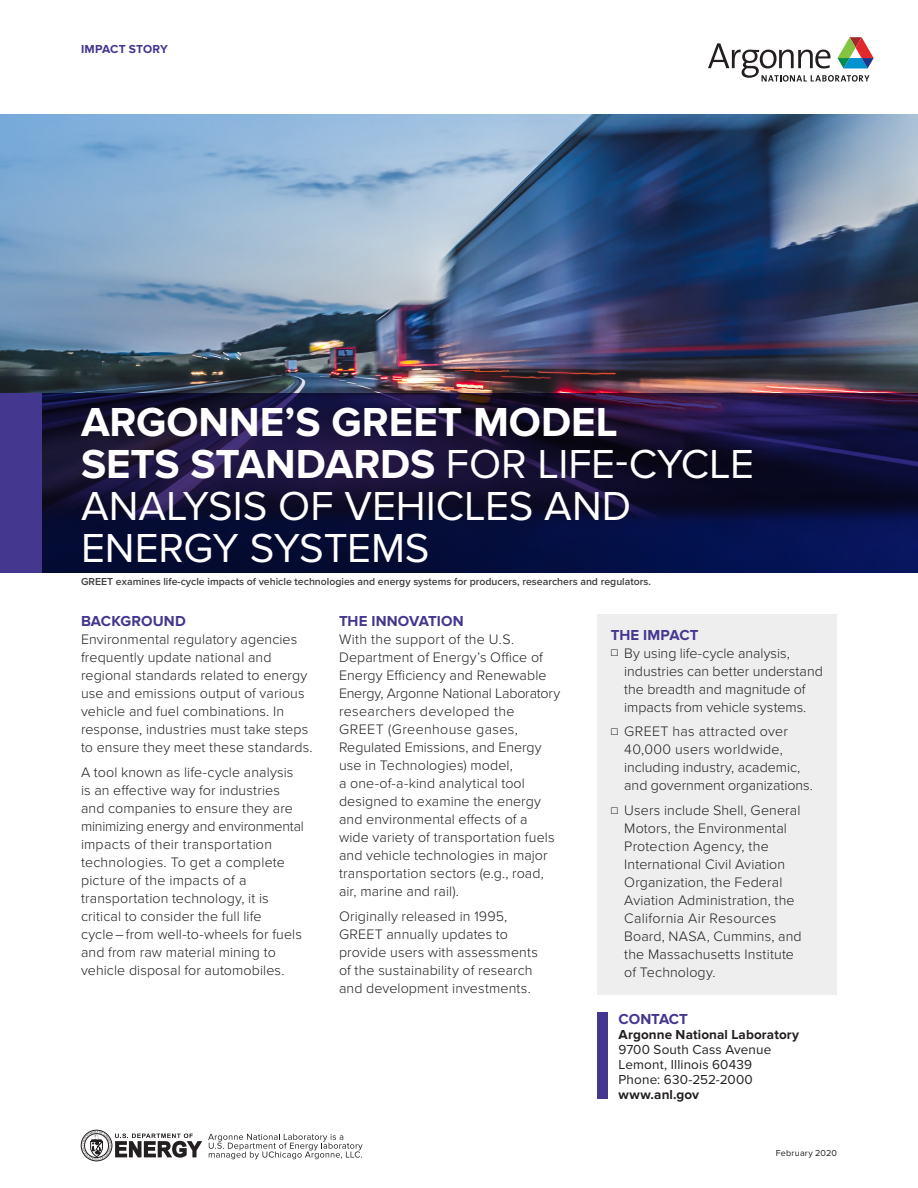
<style>
.page{position:relative;width:918px;height:1188px;background:#fff}
.page>*{position:absolute;margin:0;border:0;box-sizing:border-box;transform-origin:0 0}
._01_headline{font:42px/42px "Proxima Nova";color:#fff}
._01_subhead{font:700 15px "Proxima Nova";letter-spacing:.01em;color:#443790}
._01_contact_head{font:700 15px "Proxima Nova";color:#443790}
._04_body{font:300 14.25px/18px "Proxima Nova";letter-spacing:.005em;color:#231f20}
._02_contact_info{font:13.5px/15px "Proxima Nova";letter-spacing:.01em;color:#231f20}
._03_header_connected{font:700 12px "Proxima Nova";letter-spacing:.015em;color:#443790}
._05_caption{font:600 10.5px "Proxima Nova";color:#3e3e3f}
._10_date{font:9px "Proxima Nova";letter-spacing:.025em;color:#231f20}
.s1{font-weight:700}
.s2{font-size:11.4px}
</style>
<div class="page">
<img style="left:0;top:115px;width:918px;height:278px">
<svg style="left:42px;top:393px;width:876px;height:179px;background:#111038"></svg>
<div style="left:0;top:393px;width:42px;height:179px;background:#443790"></div>
<svg style="left:81px;top:1130px;width:121px;height:31px"></svg>
<svg style="left:208px;top:1134px;width:155px;height:25px"></svg>
<div style="left:597px;top:1012px;width:11px;height:87px;background:#443790"></div>
<div style="left:597px;top:614px;width:240px;height:381px;background:#eeeeef"></div>
<svg style="left:708px;top:37px;width:166px;height:45px"></svg>
<p class="_03_header_connected" style="left:81px;top:42px;width:88px">IMPACT STORY</p>
<p class="_01_headline" style="left:81px;top:403px;width:675px"><span class="s1">ARGONNE’S GREET MODEL<br>SETS STANDARDS</span> FOR LIFE-CYCLE<br>ANALYSIS OF VEHICLES AND<br>ENERGY SYSTEMS</p>
<p class="_05_caption" style="left:81px;top:575px;width:571px">GREET examines life-cycle impacts of vehicle technologies and energy systems for producers, researchers and regulators.</p>
<p class="_01_subhead" style="left:81px;top:612px;width:106px">BACKGROUND</p>
<p class="_04_body" style="left:81px;top:631px;width:233px">Environmental regulatory agencies frequently update national and regional standards related to energy use and emissions output of various vehicle and fuel combinations. In response, industries must take steps to ensure they meet these standards.</p>
<p class="_04_body" style="left:81px;top:764px;width:225px">A tool known as life-cycle analysis is an effective way for industries and companies to ensure they are minimizing energy and environmental impacts of their transportation technologies. To get a complete picture of the impacts of a transportation technology, it is critical to consider the full life<br>cycle – from well-to-wheels for fuels and from raw material mining to vehicle disposal for automobiles.</p>
<p class="_01_subhead" style="left:339px;top:612px;width:126px">THE INNOVATION</p>
<p class="_04_body" style="left:339px;top:631px;width:223px">With the support of the U.S.<br>Department of Energy’s Office of<br>Energy Efficiency and Renewable<br>Energy, Argonne National Laboratory researchers developed the<br>GREET (Greenhouse gases,<br>Regulated Emissions, and Energy use in Technologies) model,<br>a one-of-a-kind analytical tool designed to examine the energy and environmental effects of a wide variety of transportation fuels and vehicle technologies in major transportation sectors (e.g., road, air, marine and rail).</p>
<p class="_04_body" style="left:339px;top:908px;width:200px">Originally released in 1995,<br>GREET annually updates to provide users with assessments of the sustainability of research and development investments.</p>
<p class="_01_subhead" style="left:611px;top:626px;width:89px">THE IMPACT</p>
<p class="_04_body" style="left:624px;top:644px;width:200px;text-indent:-14px"><span class="s2">☐</span> By using life-cycle analysis, industries can better understand the breadth and magnitude of impacts from vehicle systems.</p>
<p class="_04_body" style="left:624px;top:723px;width:190px;text-indent:-14px"><span class="s2">☐</span> GREET has attracted over<br>40,000 users worldwide, including industry, academic, and government organizations.</p>
<p class="_04_body" style="left:624px;top:802px;width:179px;text-indent:-14px"><span class="s2">☐</span> Users include Shell, General<br>Motors, the Environmental<br>Protection Agency, the<br>International Civil Aviation<br>Organization, the Federal<br>Aviation Administration, the<br>California Air Resources<br>Board, NASA, Cummins, and the Massachusetts Institute of Technology.</p>
<p class="_01_contact_head" style="left:619px;top:1011px;width:71px">CONTACT</p>
<p class="_02_contact_info" style="left:619px;top:1028px;width:182px"><span class="s1">Argonne National Laboratory<br></span>9700 South Cass Avenue<br>Lemont, Illinois 60439<br>Phone: 630-252-2000 <span class="s1">www.anl.gov</span></p>
<p class="_10_date" style="left:776px;top:1148px;width:63px">February 2020</p>
</div>
